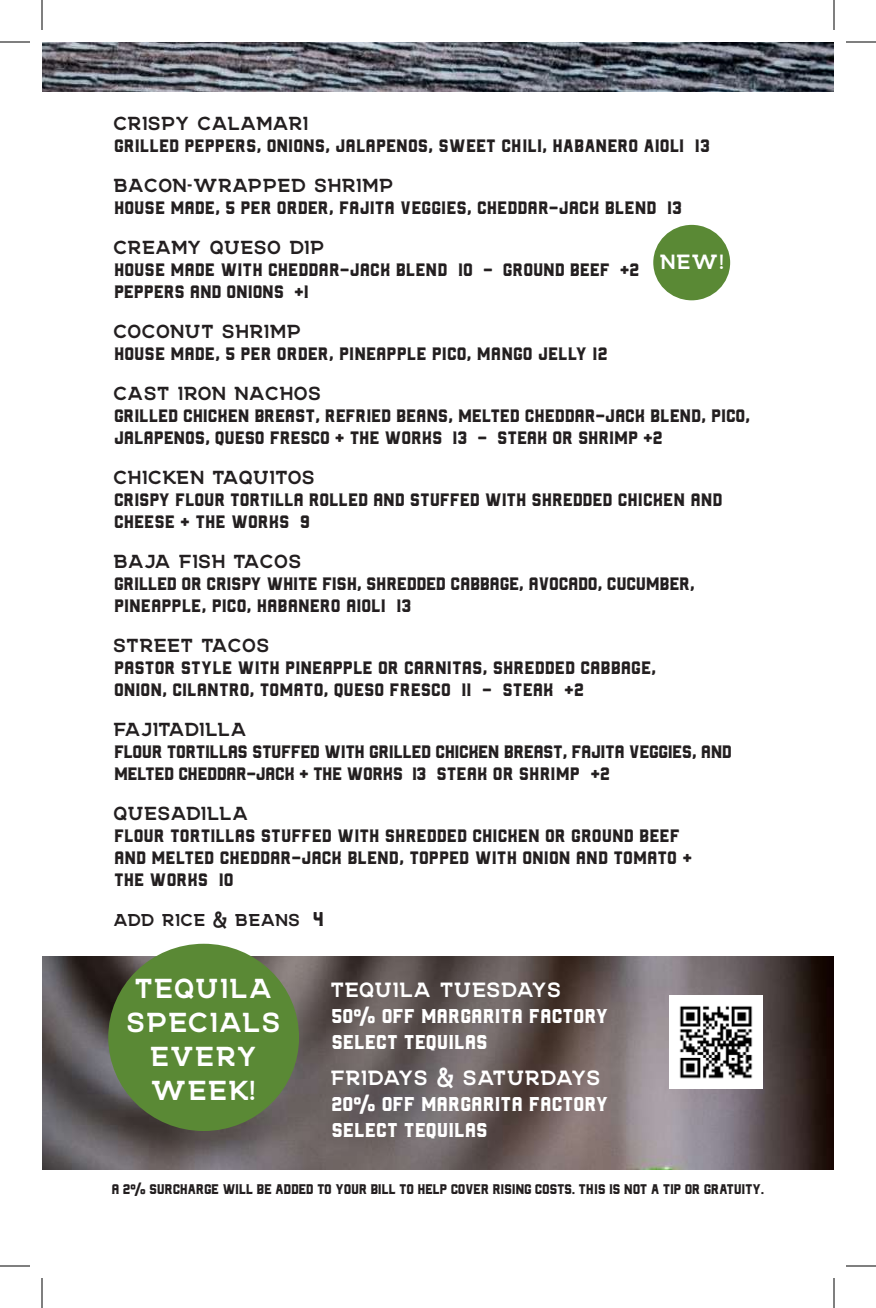
<style>
.page{position:relative;width:876px;height:1308px;background:#fff}
.page>*{position:absolute;margin:0;border:0;box-sizing:border-box;transform-origin:0 0}
.t1{font:700 32px/34px "NORTHWEST";letter-spacing:.02em;color:#fff;text-align:center}
.t2{font:700 24px "NORTHWEST";color:#fff}
.t3{font:700 22px "NORTHWEST";color:#231f20}
.t4{font:700 22px "NORTHWEST";letter-spacing:-.02em;color:#231f20}
.t5{font:20px/26px "Northwest";color:#fff}
.t6{font:700 20px "NORTHWEST";color:#231f20}
.t7{font:18px/22px "Northwest";color:#231f20}
.t8{font:18px/22px "Northwest";letter-spacing:-.03em;color:#231f20}
.t9{font:18px/22px "Northwest";letter-spacing:-.02em;color:#231f20}
.t10{font:14px "Northwest";letter-spacing:-.03em;color:#231f20}
.s1{font-family:"Northwest";font-weight:400}
</style>
<div class="page">
<img style="left:42px;top:956px;width:792px;height:214px">
<img style="left:42px;top:42px;width:792px;height:50px">
<div style="left:109px;top:945px;width:189px;height:185px;background:#5a8935;border-radius:50%"></div>
<div style="left:669px;top:995px;width:94px;height:94px;background:#fff"></div>
<img style="left:679px;top:1006px;width:74px;height:73px">
<div style="left:654px;top:226px;width:75px;height:73px;background:#5a8935;border-radius:50%"></div>
<div style="left:653px;top:225px;width:77px;height:75px;border:2px solid #5a8935;border-radius:50%"></div>
<hr style="left:0;top:42px;width:30px;height:1px;background:#000">
<hr style="left:846px;top:42px;width:30px;height:1px;background:#000">
<hr style="left:0;top:1266px;width:30px;height:1px;background:#000">
<hr style="left:846px;top:1266px;width:30px;height:1px;background:#000">
<hr style="left:42px;top:0;width:1px;height:30px;background:#000">
<hr style="left:42px;top:1278px;width:1px;height:30px;background:#000">
<hr style="left:834px;top:0;width:1px;height:30px;background:#000">
<hr style="left:834px;top:1278px;width:1px;height:30px;background:#000">
<p class="t3" style="left:114px;top:111px;width:197px">CRISPY CALAMARI</p>
<p class="t7" style="left:114px;top:132px;width:597px">GRILLED PEPPERS, ONIONS, JALAPEÑOS, SWEET CHILI, HABAÑERO AIOLI 13</p>
<p class="t3" style="left:114px;top:173px;width:282px">BACON-WRAPPED SHRIMP</p>
<p class="t7" style="left:114px;top:194px;width:569px">HOUSE MADE, 5 PER ORDER, FAJITA VEGGIES, CHEDDAR-JACK BLEND 13</p>
<p class="t3" style="left:114px;top:235px;width:213px">CREAMY QUESO DIP</p>
<p class="t7" style="left:114px;top:256px;width:527px">HOUSE MADE WITH CHEDDAR-JACK BLEND 10 - GROUND BEEF +2<br>PEPPERS AND ONIONS +1</p>
<p class="t3" style="left:114px;top:319px;width:190px">COCONUT SHRIMP</p>
<p class="t7" style="left:114px;top:340px;width:495px">HOUSE MADE, 5 PER ORDER, PINEAPPLE PICO, MANGO JELLY 12</p>
<p class="t3" style="left:114px;top:381px;width:210px">CAST IRON NACHOS</p>
<p class="t7" style="left:114px;top:402px;width:638px">GRILLED CHICKEN BREAST, REFRIED BEANS, MELTED CHEDDAR-JACK BLEND, PICO,<br>JALAPEÑOS, QUESO FRESCO + THE WORKS 13 - STEAK OR SHRIMP +2</p>
<p class="t3" style="left:114px;top:465px;width:204px">CHICKEN TAQUITOS</p>
<p class="t7" style="left:114px;top:486px;width:610px">CRISPY FLOUR TORTILLA ROLLED AND STUFFED WITH SHREDDED CHICKEN AND<br>CHEESE + THE WORKS 9</p>
<p class="t3" style="left:114px;top:549px;width:190px">BAJA FISH TACOS</p>
<p class="t9" style="left:114px;top:570px;width:582px">GRILLED OR CRISPY WHITE FISH, SHREDDED CABBAGE, AVOCADO, CUCUMBER,<br>PINEAPPLE, PICO, HABAÑERO AIOLI 13</p>
<p class="t3" style="left:114px;top:633px;width:158px">STREET TACOS</p>
<p class="t7" style="left:114px;top:654px;width:544px">PASTOR STYLE WITH PINEAPPLE OR CARNITAS, SHREDDED CABBAGE,<br>ONION, CILANTRO, TOMATO, QUESO FRESCO 11 - STEAK +2</p>
<p class="t4" style="left:114px;top:717px;width:135px">FAJITADILLA</p>
<p class="t8" style="left:114px;top:738px;width:620px">FLOUR TORTILLAS STUFFED WITH GRILLED CHICKEN BREAST, FAJITA VEGGIES, AND<br>MELTED CHEDDAR-JACK + THE WORKS 13 STEAK OR SHRIMP +2</p>
<p class="t3" style="left:114px;top:801px;width:137px">QUESADILLA</p>
<p class="t7" style="left:114px;top:822px;width:580px">FLOUR TORTILLAS STUFFED WITH SHREDDED CHICKEN OR GROUND BEEF<br>AND MELTED CHEDDAR-JACK BLEND, TOPPED WITH ONION AND TOMATO +<br>THE WORKS 10</p>
<p class="t6" style="left:114px;top:909px;width:212px">ADD RICE &amp; BEANS <span class="s1">4</span></p>
<h2 class="t2" style="left:660px;top:248px;width:66px">NEW!</h2>
<h1 class="t1" style="left:128px;top:971px;width:156px">TEQUILA<br>SPECIALS<br>EVERY<br>WEEK!</h1>
<h2 class="t2" style="left:331px;top:976px;width:232px">TEQUILA TUESDAYS</h2>
<p class="t5" style="left:331px;top:1000px;width:279px">50% OFF MARGARITA FACTORY<br>SELECT TEQUILAS</p>
<h2 class="t2" style="left:331px;top:1064px;width:272px">FRIDAYS &amp; SATURDAYS</h2>
<p class="t5" style="left:331px;top:1088px;width:279px">20% OFF MARGARITA FACTORY<br>SELECT TEQUILAS</p>
<p class="t10" style="left:112px;top:1178px;width:654px">A 2% SURCHARGE WILL BE ADDED TO YOUR BILL TO HELP COVER RISING COSTS. THIS IS NOT A TIP OR GRATUITY.</p>
</div>
